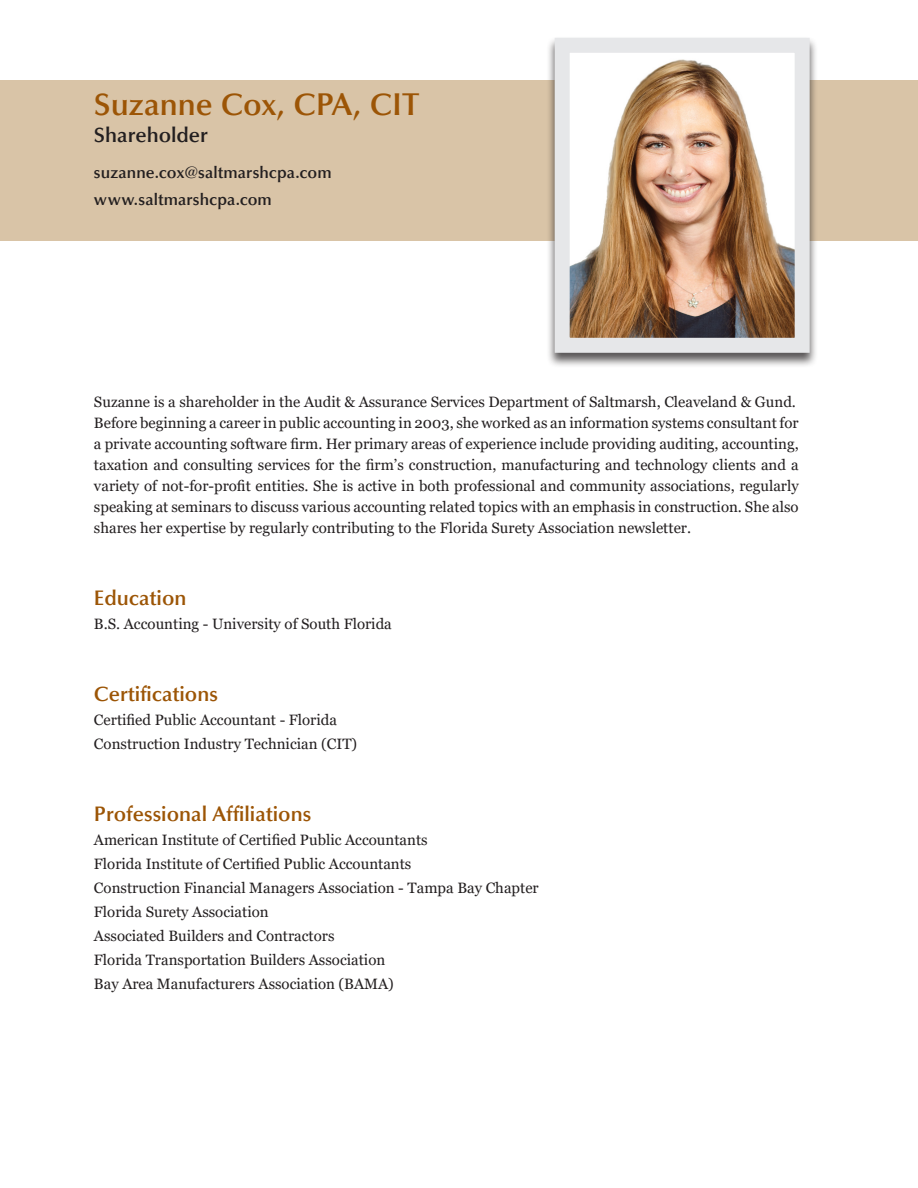
<style>
.page{position:relative;width:918px;height:1188px;background:#fff}
.page>*{position:absolute;margin:0;border:0;box-sizing:border-box;transform-origin:0 0}
.t1{font:600 31.5px "Optima";color:#9c5506}
.t2{font:600 21px "Optima";color:#9c5506}
.t3{font:600 21px "Optima";color:#231f20}
.t4{font:600 16.5px "Optima";letter-spacing:.005em;color:#231f20}
.t5{font:15px/21px "Georgia";color:#231f20}
</style>
<div class="page">
<div style="left:0;top:80px;width:918px;height:161px;background:#d9c4a7"></div>
<div style="left:546px;top:36px;width:272px;height:332px;background:#231f20;opacity:.75"></div>
<img style="left:571px;top:54px;width:223px;height:283px">
<div style="left:555px;top:38px;width:255px;height:315px;border:15px solid #e6e7e9"></div>
<p class="t1" style="left:94px;top:86px;width:327px">Suzanne Cox, CPA, CIT</p>
<p class="t3" style="left:94px;top:122px;width:115px">Shareholder</p>
<p class="t4" style="left:94px;top:163px;width:239px">suzanne.cox@saltmarshcpa.com</p>
<p class="t4" style="left:94px;top:190px;width:180px">www.saltmarshcpa.com</p>
<p class="t5" style="left:94px;top:392px;width:704px">Suzanne is a shareholder in the Audit &amp; Assurance Services Department of Saltmarsh, Cleaveland &amp; Gund.</p>
<p class="t5" style="left:94px;top:413px;width:706px">Before beginning a career in public accounting in 2003, she worked as an information systems consultant for a private accounting software firm. Her primary areas of experience include providing auditing, accounting,</p>
<p class="t5" style="left:94px;top:455px;width:706px;text-align:justify">taxation and consulting services for the firm’s construction, manufacturing and technology clients and a variety of not-for-profit entities. She is active in both professional and community associations, regularly speaking at seminars to discuss various accounting related topics with an emphasis in construction. She also</p>
<p class="t5" style="left:94px;top:518px;width:599px">shares her expertise by regularly contributing to the Florida Surety Association newsletter.</p>
<p class="t2" style="left:94px;top:586px;width:94px">Education</p>
<p class="t5" style="left:94px;top:614px;width:299px">B.S. Accounting - University of South Florida</p>
<p class="t2" style="left:94px;top:682px;width:126px">Certifications</p>
<p class="t5" style="left:94px;top:710px;width:245px">Certified Public Accountant - Florida</p>
<p class="t5" style="left:94px;top:734px;width:265px">Construction Industry Technician (CIT)</p>
<p class="t2" style="left:94px;top:802px;width:219px">Professional Affiliations</p>
<p class="t5" style="left:94px;top:830px;width:335px">American Institute of Certified Public Accountants</p>
<p class="t5" style="left:94px;top:854px;width:319px">Florida Institute of Certified Public Accountants</p>
<p class="t5" style="left:94px;top:878px;width:446px">Construction Financial Managers Association - Tampa Bay Chapter</p>
<p class="t5" style="left:94px;top:902px;width:176px">Florida Surety Association</p>
<p class="t5" style="left:94px;top:926px;width:242px">Associated Builders and Contractors</p>
<p class="t5" style="left:94px;top:950px;width:293px">Florida Transportation Builders Association</p>
<p class="t5" style="left:94px;top:974px;width:301px">Bay Area Manufacturers Association (BAMA)</p>
</div>
